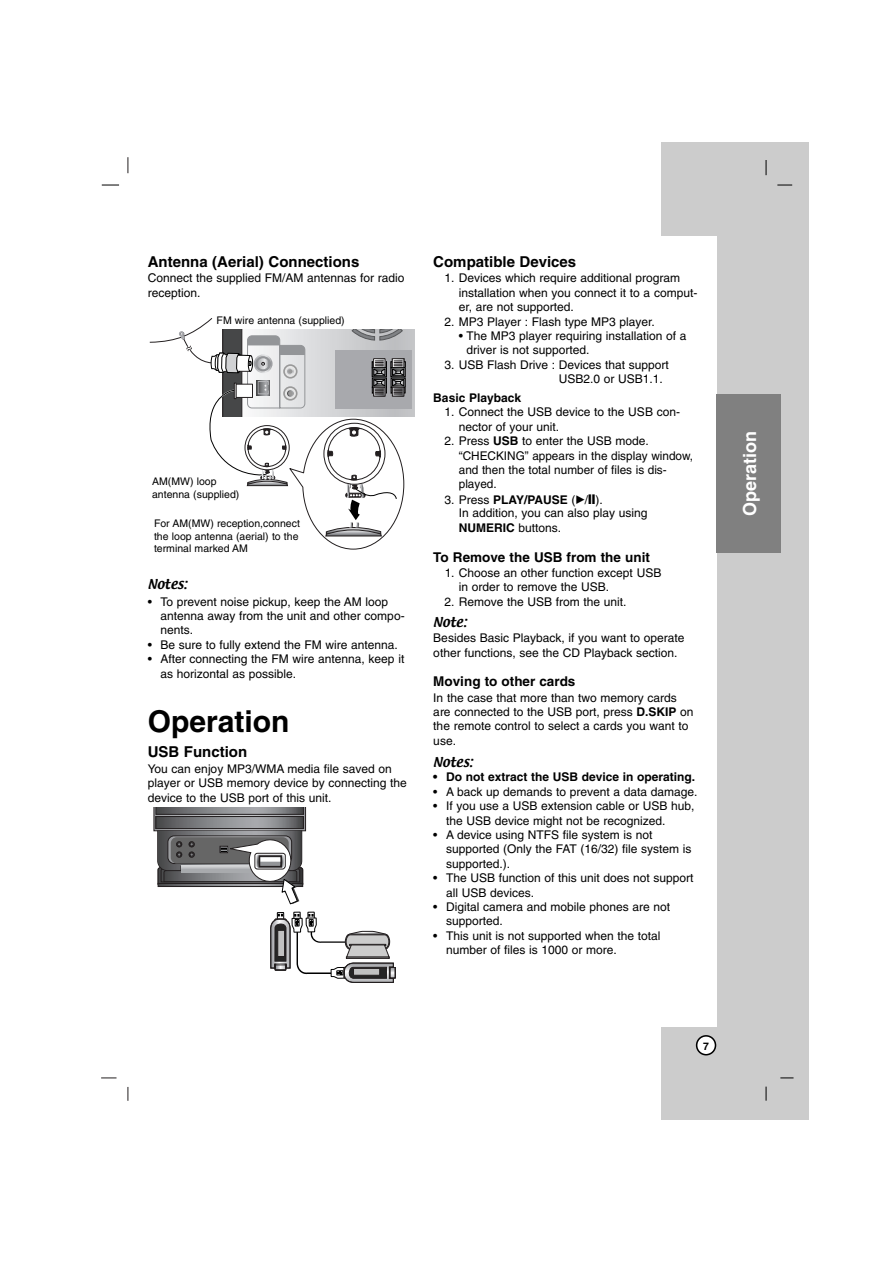
<style>
.page{position:relative;width:893px;height:1263px;background:#fff}
.page>*{position:absolute;margin:0;border:0;box-sizing:border-box;transform-origin:0 0}
.t1{font:700 30px "Helvetica";color:#000}
.t2{font:700 18px "Helvetica";color:#fff}
.t3{font:700 15px "Helvetica";color:#000}
.t4{font:700 13.5px "Helvetica";color:#000}
.t5{font:12px/14.4px "Helvetica";color:#000}
.t6{font:700 12px "Helvetica";color:#000}
.t7{font:12px "Textile";color:#000}
.t8{font:10.5px/12.6px "Helvetica";color:#000}
.t9{font:700 10.5px "Helvetica";color:#000}
.s1{font-weight:700}
.s2{font-family:"Sony PS Common"}
</style>
<div class="page">
<svg style="left:127px;top:157px;width:1px;height:16px"></svg>
<svg style="left:101px;top:1078px;width:15px;height:1px"></svg>
<svg style="left:127px;top:1087px;width:1px;height:14px"></svg>
<div style="left:661px;top:143px;width:147px;height:977px;background:#ccc"></div>
<div style="left:581px;top:237px;width:135px;height:790px;background:#fff"></div>
<svg style="left:695px;top:1035px;width:21px;height:20px"></svg>
<svg style="left:102px;top:185px;width:17px;height:1px"></svg>
<svg style="left:780px;top:1078px;width:13px;height:1px"></svg>
<svg style="left:765px;top:1087px;width:1px;height:14px"></svg>
<svg style="left:765px;top:160px;width:1px;height:16px"></svg>
<svg style="left:777px;top:185px;width:15px;height:1px"></svg>
<div style="left:716px;top:394px;width:64px;height:158px;background:#808080"></div>
<svg style="left:149px;top:318px;width:265px;height:665px"></svg>
<p class="t3" style="left:148px;top:256px;width:213px">Antenna (Aerial) Connections</p>
<p class="t5" style="left:148px;top:272px;width:258px">Connect the supplied FM/AM antennas for radio reception.</p>
<p class="t8" style="left:216px;top:315px;width:130px">FM wire antenna (supplied)</p>
<p class="t8" style="left:152px;top:476px;width:89px">AM(MW) loop antenna (supplied)</p>
<p class="t8" style="left:154px;top:518px;width:147px">For AM(MW) reception,connect the loop antenna (aerial) to the terminal marked AM</p>
<p class="t7" style="left:148px;top:577px;width:41px">Notes:</p>
<p class="t5" style="left:160px;top:595px;width:246px;text-indent:-13px">• To prevent noise pickup, keep the AM loop antenna away from the unit and other compo&shy;nents.</p>
<p class="t5" style="left:148px;top:639px;width:252px">• Be sure to fully extend the FM wire antenna.</p>
<p class="t5" style="left:160px;top:653px;width:245px;text-indent:-13px">• After connecting the FM wire antenna, keep it as horizontal as possible.</p>
<h1 class="t1" style="left:148px;top:711px;width:143px">Operation</h1>
<p class="t3" style="left:148px;top:746px;width:101px">USB Function</p>
<p class="t5" style="left:148px;top:763px;width:261px">You can enjoy MP3/WMA media file saved on player or USB memory device by connecting the device to the USB port of this unit.</p>
<p class="t3" style="left:433px;top:256px;width:144px">Compatible Devices</p>
<p class="t5" style="left:459px;top:272px;width:240px;text-indent:-14px">1. Devices which require additional program installation when you connect it to a comput&shy;er, are not supported.</p>
<p class="t5" style="left:444px;top:315px;width:212px">2. MP3 Player : Flash type MP3 player.</p>
<p class="t5" style="left:466px;top:330px;width:221px;text-indent:-8px">• The MP3 player requiring installation of a driver is not supported.</p>
<p class="t5" style="left:559px;top:359px;width:112px;text-indent:-114px">3. USB Flash Drive : Devices that support<br>USB2.0 or USB1.1.</p>
<p class="t6" style="left:433px;top:393px;width:89px">Basic Playback</p>
<p class="t5" style="left:459px;top:406px;width:223px;text-indent:-14px">1. Connect the USB device to the USB con&shy;nector of your unit.</p>
<p class="t5" style="left:459px;top:435px;width:236px;text-indent:-14px">2. Press <span class="s1">USB</span> to enter the USB mode. “CHECKING” appears in the display window, and then the total number of files is dis&shy;played.</p>
<p class="t5" style="left:459px;top:493px;width:190px;text-indent:-14px">3. Press <span class="s1">PLAY/PAUSE</span> (<span class="s2">B</span>/<span class="s2">[]</span>).<br>In addition, you can also play using<br><span class="s1">NUMERIC</span> buttons.</p>
<p class="t4" style="left:433px;top:552px;width:218px">To Remove the USB from the unit</p>
<p class="t5" style="left:459px;top:566px;width:204px;text-indent:-14px">1. Choose an other function except USB in order to remove the USB.</p>
<p class="t5" style="left:444px;top:595px;width:183px">2. Remove the USB from the unit.</p>
<p class="t7" style="left:433px;top:615px;width:35px">Note:</p>
<p class="t5" style="left:433px;top:632px;width:253px">Besides Basic Playback, if you want to operate other functions, see the CD Playback section.</p>
<p class="t4" style="left:433px;top:677px;width:144px">Moving to other cards</p>
<p class="t5" style="left:433px;top:691px;width:262px">In the case that more than two memory cards are connected to the USB port, press <span class="s1">D.SKIP</span> on the remote control to select a cards you want to use.</p>
<p class="t7" style="left:433px;top:755px;width:41px">Notes:</p>
<p class="t6" style="left:433px;top:773px;width:263px">• Do not extract the USB device in operating.</p>
<p class="t5" style="left:433px;top:786px;width:266px">• A back up demands to prevent a data damage.</p>
<p class="t5" style="left:446px;top:800px;width:250px;text-indent:-13px">• If you use a USB extension cable or USB hub, the USB device might not be recognized.</p>
<p class="t5" style="left:446px;top:829px;width:247px;text-indent:-13px">• A device using NTFS file system is not supported (Only the FAT (16/32) file system is supported.).</p>
<p class="t5" style="left:446px;top:872px;width:249px;text-indent:-13px">• The USB function of this unit does not support all USB devices.</p>
<p class="t5" style="left:446px;top:901px;width:226px;text-indent:-13px">• Digital camera and mobile phones are not supported.</p>
<p class="t5" style="left:446px;top:930px;width:216px;text-indent:-13px">• This unit is not supported when the total number of files is 1000 or more.</p>
<h2 class="t2" style="left:743px;top:516px;width:86px;rotate:-90deg">Operation</h2>
<p class="t9" style="left:703px;top:1042px;width:7px">7</p>
</div>
